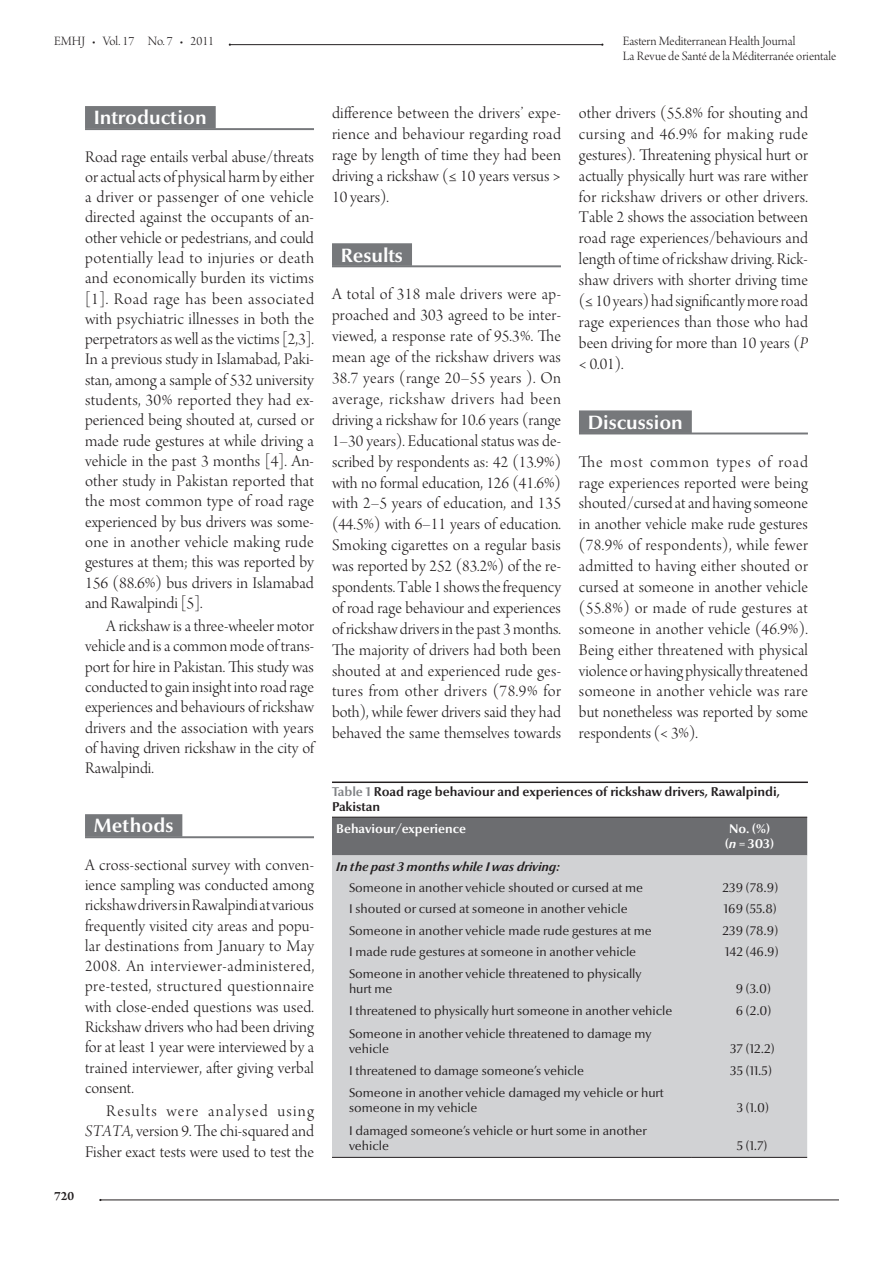
<style>
.page{position:relative;width:893px;height:1263px;background:#fff}
.page>*{position:absolute;margin:0;border:0;box-sizing:border-box;transform-origin:0 0}
.t1{font:700 19.5px "Optima Nova LT Pro";color:#fff}
.body1{font:17.25px/20.9px "Arno Pro Light Display";color:#231f20;text-align:justify}
.body{font:17.25px/20.2px "Arno Pro Light Display";color:#231f20;text-align:justify}
.Body_text{font:13.5px "Arno Pro Light Display";color:#231f20}
.t2{font:600 13.5px "Arno Pro";color:#231f20}
.tabletit{font:700 12.9px/15px "Optima Nova LT Pro";color:#231f20}
.tabletxt{font:12.75px/15px "Optima Nova LT Pro";color:#231f20}
.tabletxt1{font:700 12.75px/15px "Optima Nova LT Pro";color:#fff;text-align:center}
.tabletxt-2{font:italic 700 12.75px "Optima Nova LT Pro";color:#231f20}
.s1{font-family:"Arno Pro Light Italic Display"}
.s2{color:#808285}
.s3{font-style:italic}
</style>
<div class="page">
<hr style="left:230px;top:44px;width:372px;height:1px;background:#231f20">
<hr style="left:100px;top:1199px;width:739px;height:1px;background:#231f20">
<div style="left:85px;top:106px;width:131px;height:23px;background:#76787b"></div>
<hr style="left:85px;top:128px;width:229px;height:2px;background:#76787b">
<div style="left:85px;top:814px;width:97px;height:23px;background:#76787b"></div>
<hr style="left:85px;top:836px;width:229px;height:2px;background:#76787b">
<div style="left:332px;top:243px;width:80px;height:23px;background:#76787b"></div>
<hr style="left:332px;top:265px;width:229px;height:2px;background:#76787b">
<div style="left:579px;top:410px;width:113px;height:23px;background:#76787b"></div>
<hr style="left:579px;top:432px;width:229px;height:2px;background:#76787b">
<hr style="left:332px;top:781px;width:476px;height:2px;background:#231f20">
<div style="left:332px;top:818px;width:475px;height:37px;background:#6c6d70"></div>
<div style="left:332px;top:855px;width:475px;height:302px;background:#d1d2d4"></div>
<hr style="left:332px;top:817px;width:360px;height:1px;background:#231f20">
<hr style="left:692px;top:817px;width:115px;height:1px;background:#231f20">
<hr style="left:332px;top:1157px;width:360px;height:1px;background:#231f20">
<hr style="left:692px;top:1157px;width:115px;height:1px;background:#231f20">
<p class="Body_text" style="left:54px;top:33px;width:162px">EMHJ • Vol. 17 No. 7 • 2011</p>
<p class="Body_text" style="left:623px;top:33px;width:174px">Eastern Mediterranean Health Journal</p>
<p class="Body_text" style="left:623px;top:48px;width:215px">La Revue de Santé de la Méditerranée orientale</p>
<p class="t1" style="left:94px;top:105px;width:115px">Introduction</p>
<p class="body1" style="left:85px;top:148px;width:230px;line-height:20.2px">Road rage entails verbal abuse/threats oractualacts of physical harmbyeither a driver or passenger of one vehicle directed against the occupants of an&shy;other vehicle or pedestrians, and could potentially lead to injuries or death and economically burden its victims [1]. Road rage has been associated with psychiatric illnesses in both the perpetratorsaswellasthevictims[2,3].<br>In a previous study in Islamabad, Paki&shy;stan, among a sample of 532 university students, 30% reported they had ex&shy;perienced being shouted at, cursed or made rude gestures at while driving a vehicle in the past 3 months [4]. An&shy;other study in Pakistan reported that the most common type of road rage experienced by bus drivers was some&shy;one in another vehicle making rude gestures at them; this was reported by 156 (88.6%) bus drivers in Islamabad and Rawalpindi [5].</p>
<p class="body" style="left:85px;top:617px;width:230px;text-indent:21px">A rickshaw is a three-wheeler motor vehicleand isacommon mode of trans&shy;port for hire in Pakistan. This study was conducted to gain insight into road rage experiences and behaviours of rickshaw drivers and the association with years of having driven rickshaw in the city of Rawalpindi.</p>
<p class="t1" style="left:94px;top:814px;width:81px">Methods</p>
<p class="body1" style="left:85px;top:856px;width:231px;line-height:20.2px">A cross-sectional survey with conven&shy;ience sampling was conducted among rickshawdriversinRawalpindiatvarious frequently visited city areas and popu&shy;lar destinations from January to May 2008. An interviewer-administered, pre-tested, structured questionnaire with close-ended questions was used.<br>Rickshaw drivers who had been driving for at least 1 year were interviewed by a trained interviewer, after giving verbal consent.</p>
<p class="body" style="left:85px;top:1102px;width:230px;text-indent:21px">Results were analysed using <span class="s1">STATA</span>,version 9.Thechi-squared and Fisher exact tests were used to test the</p>
<p class="t2" style="left:54px;top:1188px;width:22px">720</p>
<p class="body" style="left:332px;top:104px;width:230px;line-height:20.9px">difference between the drivers’ expe&shy;rience and behaviour regarding road rage by length of time they had been driving a rickshaw (≤ 10 years versus &gt; 10 years).</p>
<p class="t1" style="left:341px;top:243px;width:64px">Results</p>
<p class="body1" style="left:332px;top:285px;width:231px">A total of 318 male drivers were ap&shy;proached and 303 agreed to be inter&shy;viewed, a response rate of 95.3%. The mean age of the rickshaw drivers was 38.7 years (range 20–55 years ). On average, rickshaw drivers had been driving a rickshaw for 10.6 years (range 1–30 years). Educational status was de&shy;scribed by respondents as: 42 (13.9%) with no formal education, 126 (41.6%) with 2–5 years of education, and 135 (44.5%) with 6–11 years of education.<br>Smoking cigarettes on a regular basis was reported by 252 (83.2%) of the re&shy;spondents.Table 1 showsthefrequency of road rage behaviour and experiences ofrickshawdriversin the past 3 months.<br>The majority of drivers had both been shouted at and experienced rude ges&shy;tures from other drivers (78.9% for both), while fewer drivers said they had behaved the same themselves towards</p>
<p class="body1" style="left:579px;top:104px;width:230px">other drivers (55.8% for shouting and cursing and 46.9% for making rude gestures). Threatening physical hurt or actually physically hurt was rare wither for rickshaw drivers or other drivers.<br>Table 2 shows the association between road rage experiences/behaviours and length of time of rickshaw driving. Rick&shy;shaw drivers with shorter driving time (≤ 10 years) had significantlymoreroad rage experiences than those who had been driving for more than 10 years (<span class="s1">P </span>&lt; 0.01).</p>
<p class="t1" style="left:588px;top:410px;width:97px">Discussion</p>
<p class="body1" style="left:579px;top:452px;width:231px">The most common types of road rage experiences reported were being shouted/cursed atand havingsomeone in another vehicle make rude gestures (78.9% of respondents), while fewer admitted to having either shouted or cursed at someone in another vehicle (55.8%) or made of rude gestures at someone in another vehicle (46.9%).<br>Being either threatened with physical violence or having physicallythreatened someone in another vehicle was rare but nonetheless was reported by some respondents (&lt; 3%).</p>
<p class="tabletit" style="left:332px;top:784px;width:450px"><span class="s2">Table 1</span> Road rage behaviour and experiences of rickshaw drivers, Rawalpindi,<br>Pakistan</p>
<p class="tabletxt1" style="left:336px;top:821px;width:131px">Behaviour/experience</p>
<p class="tabletxt1" style="left:725px;top:821px;width:50px">No. (%) (<span class="s3">n</span> = 303)</p>
<p class="tabletxt-2" style="left:336px;top:858px;width:226px">In the past 3 months while I was driving:</p>
<p class="tabletxt" style="left:349px;top:880px;width:296px">Someone in another vehicle shouted or cursed at me</p>
<p class="tabletxt" style="left:723px;top:880px;width:57px">239 (78.9)</p>
<p class="tabletxt" style="left:349px;top:901px;width:280px">I shouted or cursed at someone in another vehicle</p>
<p class="tabletxt" style="left:724px;top:901px;width:54px">169 (55.8)</p>
<p class="tabletxt" style="left:349px;top:923px;width:304px">Someone in another vehicle made rude gestures at me</p>
<p class="tabletxt" style="left:723px;top:923px;width:57px">239 (78.9)</p>
<p class="tabletxt" style="left:349px;top:944px;width:289px">I made rude gestures at someone in another vehicle</p>
<p class="tabletxt" style="left:725px;top:944px;width:55px">142 (46.9)</p>
<p class="tabletxt" style="left:349px;top:966px;width:294px">Someone in another vehicle threatened to physically hurt me</p>
<p class="tabletxt" style="left:736px;top:981px;width:37px">9 (3.0)</p>
<p class="tabletxt" style="left:349px;top:1003px;width:325px">I threatened to physically hurt someone in another vehicle</p>
<p class="tabletxt" style="left:736px;top:1003px;width:37px">6 (2.0)</p>
<p class="tabletxt" style="left:349px;top:1026px;width:304px">Someone in another vehicle threatened to damage my vehicle</p>
<p class="tabletxt" style="left:730px;top:1041px;width:46px">37 (12.2)</p>
<p class="tabletxt" style="left:349px;top:1063px;width:237px">I threatened to damage someone’s vehicle</p>
<p class="tabletxt" style="left:730px;top:1063px;width:43px">35 (11.5)</p>
<p class="tabletxt" style="left:349px;top:1085px;width:316px">Someone in another vehicle damaged my vehicle or hurt someone in my vehicle</p>
<p class="tabletxt" style="left:737px;top:1100px;width:34px">3 (1.0)</p>
<p class="tabletxt" style="left:349px;top:1123px;width:299px">I damaged someone’s vehicle or hurt some in another vehicle</p>
<p class="tabletxt" style="left:737px;top:1138px;width:32px">5 (1.7)</p>
</div>
